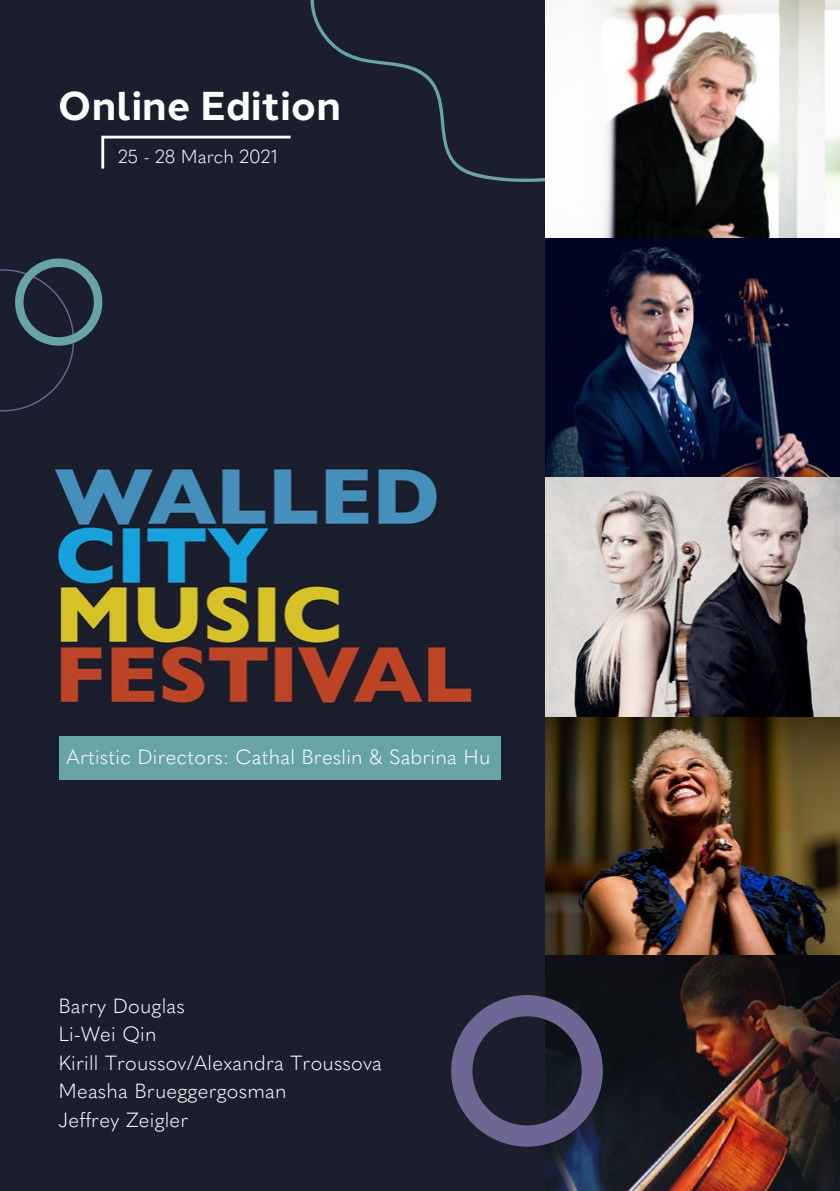
<style>
.page{position:relative;width:840px;height:1191px;background:#fff}
.page>*{position:absolute;margin:0;border:0;box-sizing:border-box;transform-origin:0 0}
.t1{font:700 40.2px "Halcom";color:#fff}
.t2{font:300 20.2px/28.4px "Quasimoda";letter-spacing:.01em;color:#fff}
.t3{font:300 18.6px "Quasimoda";color:#fff}
</style>
<div class="page">
<div style="left:0;top:0;width:839px;height:1191px;background:#1b1e2d"></div>
<img style="left:54px;top:466px;width:419px;height:239px">
<svg style="left:0;top:269px;width:74px;height:142px"></svg>
<svg style="left:310px;top:0;width:235px;height:182px"></svg>
<div style="left:15px;top:258px;width:87px;height:88px;border:8px solid #68a3a6;border-radius:50%"></div>
<svg style="left:101px;top:135px;width:190px;height:34px"></svg>
<img style="left:545px;top:0;width:294px;height:1191px">
<div style="left:451px;top:995px;width:151px;height:151px;border:21px solid #6e6695;border-radius:50%"></div>
<div style="left:59px;top:736px;width:441px;height:44px;background:#68a3a6"></div>
<h1 class="t1" style="left:57px;top:73px;width:285px">Online Edition</h1>
<p class="t3" style="left:118px;top:142px;width:161px">25 - 28 March 2021</p>
<p class="t2" style="left:67px;top:741px;width:425px">Artistic Directors: Cathal Breslin &amp; Sabrina Hu</p>
<p class="t2" style="left:58px;top:990px;width:325px">Barry Douglas<br>Li-Wei Qin<br>Kirill Troussov/Alexandra Troussova<br>Measha Brueggergosman<br>Jeffrey Zeigler</p>
</div>
